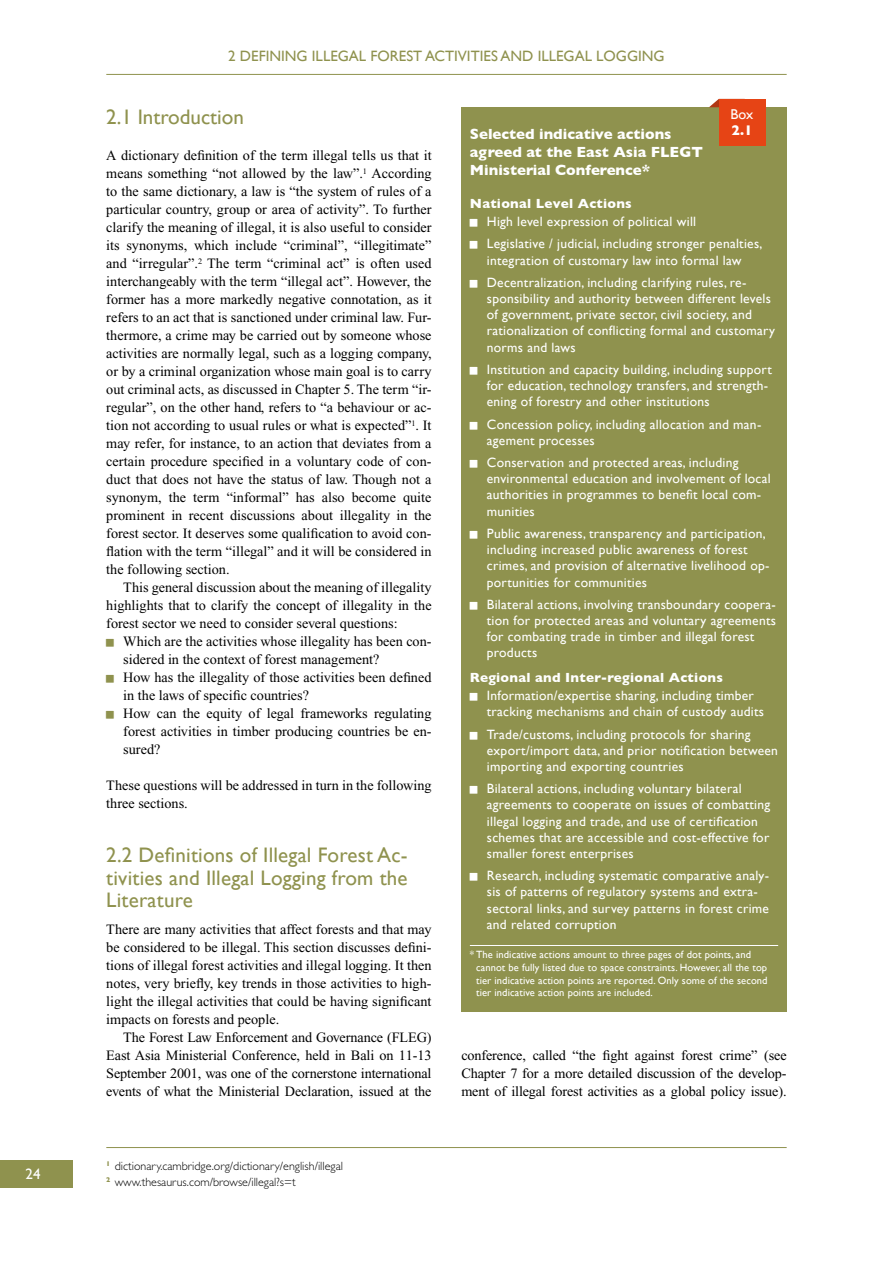
<style>
.page{position:relative;width:893px;height:1263px;background:#fff}
.page>*{position:absolute;margin:0;border:0;box-sizing:border-box;transform-origin:0 0}
.t1{font:21px/22.5px "Gill Sans";letter-spacing:.01em;color:#8f924e;text-align:justify}
.t2{font:700 15px/18px "Gill Sans";color:#fff}
.t3{font:15px "Gill Sans";color:#8f924e}
.t4{font:15px "Gill Sans";color:#fff}
.t5{font:14.25px/18px "Times New Roman";color:#000;text-align:justify}
.t6{font:14.25px "Gill Sans";color:#fff}
.t7{font:700 14.25px "Gill Sans";color:#fff}
.t8{font:13.5px/16.2px "Gill Sans";letter-spacing:.02em;color:#fff}
.t9{font:700 13.5px "Gill Sans";letter-spacing:.02em;color:#fff}
.t10{font:300 12px/16.5px "Gill Sans";color:#000}
.t11{font:10.5px/12.6px "Gill Sans";letter-spacing:.01em;color:#fff}
</style>
<div class="page">
<div style="left:0;top:1160px;width:72px;height:27px;background:#8f924e"></div>
<hr style="left:106px;top:74px;width:681px;height:1px;background:#8f924e">
<hr style="left:106px;top:1147px;width:681px;height:1px;background:#8f924e">
<div style="left:461px;top:107px;width:326px;height:904px;background:#8f924e"></div>
<hr style="left:470px;top:945px;width:308px;height:1px;background:#fff">
<svg style="left:709px;top:99px;width:10px;height:8px"></svg>
<div style="left:719px;top:99px;width:46px;height:46px;background:#e64415"></div>
<p class="t4" style="left:26px;top:1165px;width:16px">24</p>
<p class="t3" style="left:228px;top:47px;width:438px">2 DEFINING ILLEGAL FOREST ACTIVITIES AND ILLEGAL LOGGING</p>
<h1 class="t1" style="left:106px;top:106px;width:139px">2.1 Introduction</h1>
<p class="t5" style="left:106px;top:147px;width:327px">A dictionary definition of the term illegal tells us that it means something “not allowed by the law”.<sup>1</sup> According to the same dictionary, a law is “the system of rules of a particular country, group or area of activity”. To further clarify the meaning of illegal, it is also useful to consider its synonyms, which include “criminal”, “illegitimate” and “irregular”.<sup>2</sup> The term “criminal act” is often used interchangeably with the term “illegal act”. However, the former has a more markedly negative connotation, as it refers to an act that is sanctioned under criminal law. Fur&shy;thermore, a crime may be carried out by someone whose activities are normally legal, such as a logging company, or by a criminal organization whose main goal is to carry out criminal acts, as discussed in Chapter 5. The term “ir&shy;regular”, on the other hand, refers to “a behaviour or ac&shy;tion not according to usual rules or what is expected”<sup>1</sup>. It may refer, for instance, to an action that deviates from a certain procedure specified in a voluntary code of con&shy;duct that does not have the status of law. Though not a synonym, the term “informal” has also become quite prominent in recent discussions about illegality in the forest sector. It deserves some qualification to avoid con&shy;flation with the term “illegal” and it will be considered in the following section.</p>
<p class="t5" style="left:106px;top:579px;width:327px;text-indent:17px">This general discussion about the meaning of illegality highlights that to clarify the concept of illegality in the forest sector we need to consider several questions:</p>
<p class="t5" style="left:123px;top:633px;width:310px;text-align:left">Which are the activities whose illegality has been con&shy;sidered in the context of forest management?<br>How has the illegality of those activities been defined in the laws of specific countries?<br>How can the equity of legal frameworks regulating forest activities in timber producing countries be en&shy;sured?</p>
<p class="t5" style="left:106px;top:777px;width:327px">These questions will be addressed in turn in the following three sections.</p>
<h1 class="t1" style="left:106px;top:844px;width:303px">2.2 Definitions of Illegal Forest Ac&shy;tivities and Illegal Logging from the Literature</h1>
<p class="t5" style="left:106px;top:921px;width:327px">There are many activities that affect forests and that may be considered to be illegal. This section discusses defini&shy;tions of illegal forest activities and illegal logging. It then notes, very briefly, key trends in those activities to high&shy;light the illegal activities that could be having significant impacts on forests and people.</p>
<p class="t5" style="left:106px;top:1029px;width:327px;text-indent:17px">The Forest Law Enforcement and Governance (FLEG)<br>East Asia Ministerial Conference, held in Bali on 11-13<br>September 2001, was one of the cornerstone international events of what the Ministerial Declaration, issued at the</p>
<p class="t10" style="left:106px;top:1157px;width:238px"><sup>1</sup> dictionary.cambridge.org/dictionary/english/illegal<br><sup>2</sup> www.thesaurus.com/browse/illegal?s=t</p>
<p class="t6" style="left:731px;top:106px;width:24px">Box</p>
<p class="t7" style="left:731px;top:119px;width:22px">2.1</p>
<p class="t2" style="left:470px;top:125px;width:234px">Selected indicative actions agreed at the East Asia FLEGT<br>Ministerial Conference*</p>
<p class="t9" style="left:470px;top:193px;width:163px">National Level Actions</p>
<p class="t8" style="left:487px;top:210px;width:277px;line-height:22.2px">High level expression of political will<br>Legislative / judicial, including stronger penalties,</p>
<p class="t8" style="left:487px;top:249px;width:261px;line-height:22.2px">integration of customary law into formal law<br>Decentralization, including clarifying rules, re-</p>
<p class="t8" style="left:487px;top:290px;width:290px">sponsibility and authority between different levels of government, private sector, civil society, and rationalization of conflicting formal and customary norms and laws</p>
<p class="t8" style="left:487px;top:361px;width:287px">Institution and capacity building, including support for education, technology transfers, and strength&shy;ening of forestry and other institutions</p>
<p class="t8" style="left:487px;top:416px;width:276px">Concession policy, including allocation and man&shy;agement processes</p>
<p class="t8" style="left:487px;top:454px;width:285px">Conservation and protected areas, including environmental education and involvement of local authorities in programmes to benefit local com&shy;munities</p>
<p class="t8" style="left:487px;top:525px;width:284px">Public awareness, transparency and participation, including increased public awareness of forest crimes, and provision of alternative livelihood op&shy;portunities for communities</p>
<p class="t8" style="left:487px;top:596px;width:291px">Bilateral actions, involving transboundary coopera&shy;tion for protected areas and voluntary agreements for combating trade in timber and illegal forest products</p>
<p class="t9" style="left:470px;top:667px;width:255px">Regional and Inter-regional Actions</p>
<p class="t8" style="left:487px;top:687px;width:279px">Information/expertise sharing, including timber tracking mechanisms and chain of custody audits</p>
<p class="t8" style="left:487px;top:726px;width:293px">Trade/customs, including protocols for sharing export/import data, and prior notification between importing and exporting countries</p>
<p class="t8" style="left:487px;top:780px;width:285px">Bilateral actions, including voluntary bilateral agreements to cooperate on issues of combatting illegal logging and trade, and use of certification schemes that are accessible and cost-effective for smaller forest enterprises</p>
<p class="t8" style="left:487px;top:867px;width:284px">Research, including systematic comparative analy&shy;sis of patterns of regulatory systems and extra&shy;sectoral links, and survey patterns in forest crime and related corruption</p>
<p class="t11" style="left:476px;top:948px;width:293px;text-indent:-6px">* The indicative actions amount to three pages of dot points, and cannot be fully listed due to space constraints. However, all the top tier indicative action points are reported. Only some of the second tier indicative action points are included.</p>
<p class="t5" style="left:461px;top:1047px;width:327px">conference, called “the fight against forest crime” (see Chapter 7 for a more detailed discussion of the develop&shy;ment of illegal forest activities as a global policy issue).</p>
</div>
